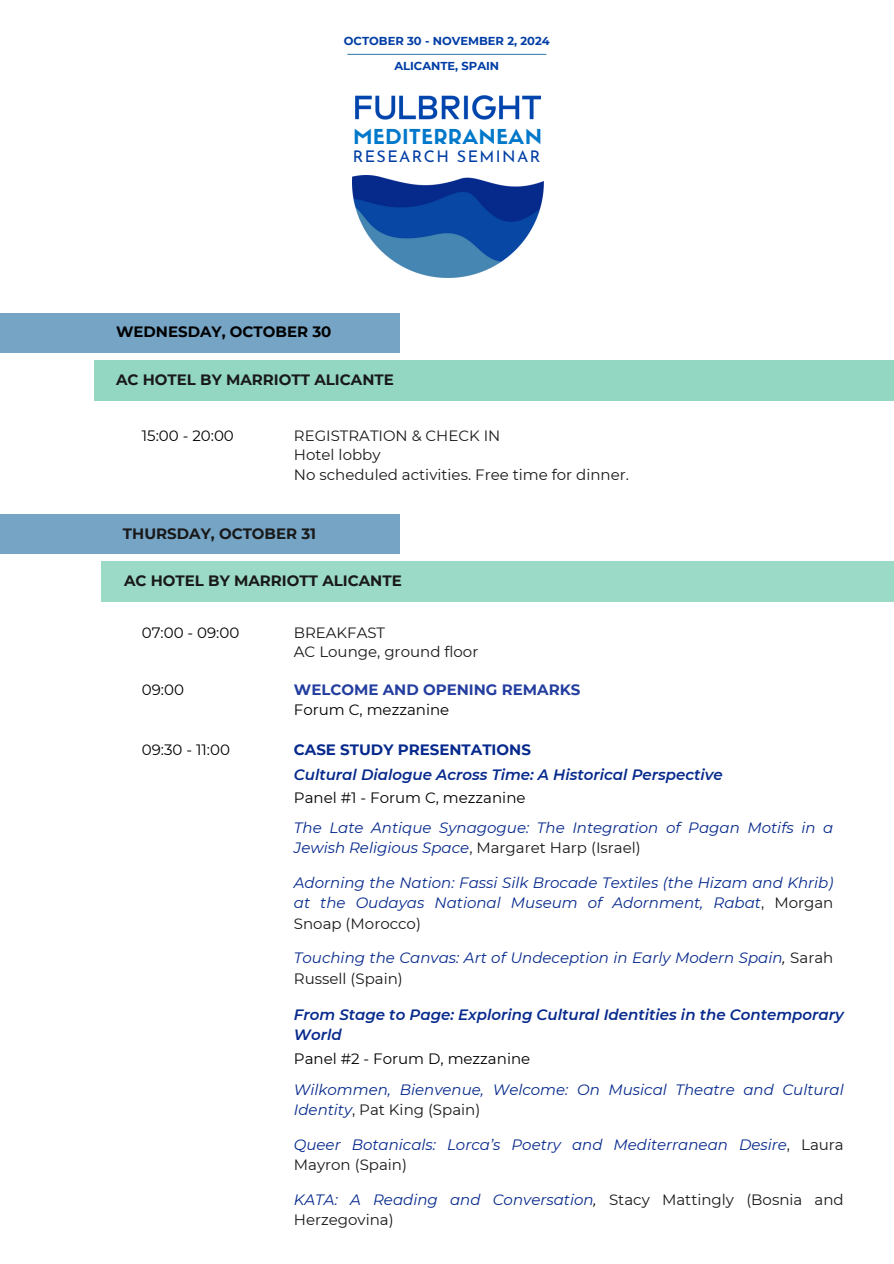
<style>
.page{position:relative;width:894px;height:1264px;background:#fff}
.page>*{position:absolute;margin:0;border:0;box-sizing:border-box;transform-origin:0 0}
.t1{font:20.25px "Sifonn Basic";letter-spacing:.035em;color:#0078ca}
.t2{font:16.05px "Josefin Sans";letter-spacing:.085em;color:#003da5}
.t3{font:italic 15px/20.2px "Montserrat";color:#06298c}
.t4{font:15px/20.2px "Montserrat";color:#191919}
.t5{font:italic 600 15px/20.2px "Montserrat";color:#06298c}
.t6{font:15px "Montserrat";color:#000}
.t7{font:700 15px "Montserrat";color:#191919}
.t8{font:700 15px "Montserrat";color:#243ea0}
.t9{font:700 15px "Montserrat";color:#06298c}
.t10{font:700 15px "Montserrat";color:#000}
.t11{font:700 11.55px "Montserrat";color:#003da5}
.s1{font-style:normal;color:#191919}
.s2{color:#000}
.s3{font-style:italic;color:#06298c}
.s4{font-style:italic;color:#000}
</style>
<div class="page">
<img style="left:352px;top:176px;width:191px;height:102px">
<img style="left:355px;top:95px;width:185px;height:25px">
<hr style="left:347px;top:54px;width:199px;height:1px;background:#4786b2">
<div style="left:101px;top:561px;width:792px;height:40px;background:#9adac6"></div>
<div style="left:94px;top:360px;width:799px;height:40px;background:#93d7c3"></div>
<div style="left:0;top:313px;width:400px;height:39px;background:#75a4c5"></div>
<div style="left:0;top:514px;width:400px;height:39px;background:#75a4c5"></div>
<h3 class="t11" style="left:344px;top:34px;width:207px">OCTOBER 30 - NOVEMBER 2, 2024</h3>
<p class="t11" style="left:394px;top:59px;width:106px">ALICANTE, SPAIN</p>
<p class="t1" style="left:353px;top:129px;width:189px">MEDITERRANEAN</p>
<h1 class="t2" style="left:352px;top:150px;width:189px">RESEARCH SEMINAR</h1>
<p class="t10" style="left:116px;top:322px;width:217px">WEDNESDAY, OCTOBER 30</p>
<h5 class="t7" style="left:116px;top:370px;width:279px">AC HOTEL BY MARRIOTT ALICANTE</h5>
<h5 class="t6" style="left:142px;top:426px;width:93px">15:00 - 20:00</h5>
<p class="t4" style="left:294px;top:425px;width:208px">REGISTRATION &amp; CHECK IN</p>
<h2 class="t4" style="left:294px;top:464px;width:336px">No scheduled activities. Free time for dinner.</h2>
<h5 class="t4" style="left:294px;top:444px;width:88px">Hotel lobby</h5>
<p class="t7" style="left:123px;top:524px;width:195px">THURSDAY, OCTOBER 31</p>
<h5 class="t7" style="left:124px;top:571px;width:279px">AC HOTEL BY MARRIOTT ALICANTE</h5>
<h5 class="t6" style="left:142px;top:623px;width:99px">07:00 - 09:00</h5>
<p class="t4" style="left:294px;top:622px;width:93px">BREAKFAST</p>
<h2 class="t4" style="left:294px;top:641px;width:186px">AC Lounge, ground floor</h2>
<h5 class="t6" style="left:142px;top:681px;width:44px">09:00</h5>
<h5 class="t8" style="left:294px;top:681px;width:288px">WELCOME AND OPENING REMARKS</h5>
<p class="t6" style="left:294px;top:700px;width:157px">Forum C, mezzanine</p>
<h5 class="t6" style="left:142px;top:740px;width:90px">09:30 - 11:00</h5>
<h2 class="t9" style="left:294px;top:740px;width:238px">CASE STUDY PRESENTATIONS</h2>
<h5 class="t5" style="left:294px;top:764px;width:430px">Cultural Dialogue Across Time: A Historical Perspective</h5>
<h5 class="t3" style="left:294px;top:817px;width:541px">The Late Antique Synagogue: The Integration of Pagan Motifs in a<br>Jewish Religious Space<span class="s1">, Margaret Harp (Israel)</span></h5>
<p class="t3" style="left:294px;top:872px;width:541px;text-align:justify">Adorning the Nation: Fassi Silk Brocade Textiles (the Hizam and Khrib) at the Oudayas National Museum of Adornment, Rabat<span class="s1">, Morgan Snoap (Morocco)</span></p>
<p class="t3" style="left:294px;top:947px;width:541px">Touching the Canvas: Art of Undeception in Early Modern Spain<span class="s2">,</span> <span class="s1">Sarah<br>Russell (Spain)</span></p>
<h5 class="t6" style="left:294px;top:788px;width:233px">Panel #1 - Forum C, mezzanine</h5>
<h4 class="t5" style="left:294px;top:1004px;width:551px">From Stage to Page: Exploring Cultural Identities in the Contemporary<br>World</h4>
<p class="t6" style="left:294px;top:1049px;width:238px">Panel #2 - Forum D, mezzanine</p>
<h5 class="t3" style="left:294px;top:1079px;width:551px">Wilkommen, Bienvenue, Welcome: On Musical Theatre and Cultural<br>Identity<span class="s1">, Pat King (Spain)</span></h5>
<h5 class="t3" style="left:294px;top:1134px;width:551px">Queer Botanicals: Lorca’s Poetry and Mediterranean Desire<span class="s1">, Laura<br>Mayron (Spain)</span></h5>
<h5 class="t4" style="left:294px;top:1189px;width:551px"><span class="s3">KATA: A Reading and Conversation</span><span class="s4">,</span> Stacy Mattingly (Bosnia and<br>Herzegovina)</h5>
</div>
